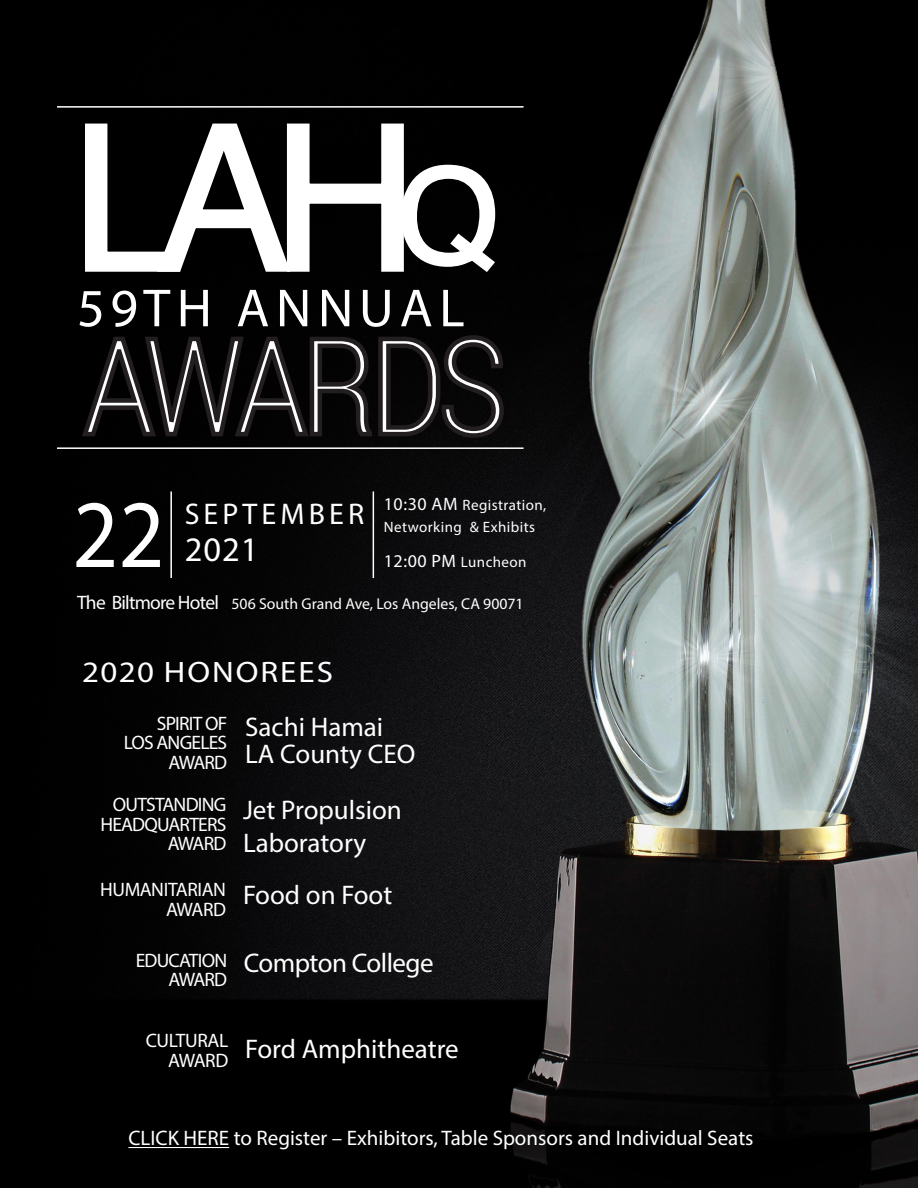
<style>
.page{position:relative;width:918px;height:1188px;background:#fff}
.page>*{position:absolute;margin:0;border:0;box-sizing:border-box;transform-origin:0 0}
.t1{font:97.2px "Myriad Pro";color:#fff;scale:.93 1}
.t2{font:54px "Myriad Pro";letter-spacing:.115em;color:#fff}
.t3{font:34.5px "Myriad Pro";color:#fff}
.t4{font:30px "Myriad Pro";letter-spacing:.14em;color:#fff}
.t5{font:29.7px "Myriad Pro";letter-spacing:.06em;color:#fff;scale:1.11 1}
.t6{font:27px "Myriad Pro";color:#fff}
.t7{font:27px "Myriad Pro";letter-spacing:-.02em;color:#fff}
.t8{font:21px "Myriad Pro";color:#fff}
.t9{font:19.5px/19.5px "Myriad Pro";letter-spacing:-.04em;color:#fff;text-align:right}
.t10{font:19.5px/19.5px "Myriad Pro";letter-spacing:-.02em;color:#fff;text-align:right}
.t11{font:15.75px "Myriad Pro";color:#fff}
.t12{font:15px/21.6px "Myriad Pro";letter-spacing:.03em;color:#fff}
.s1{font-size:18px}
.s2{font-size:19.5px}
</style>
<div class="page">
<img style="left:0;top:0;width:918px;height:1188px">
<svg style="left:84px;top:121px;width:413px;height:153px"></svg>
<hr style="left:128px;top:1147px;width:101px;height:1px;background:#fff">
<hr style="left:57px;top:106px;width:467px;height:2px;background:#fff">
<hr style="left:57px;top:447px;width:467px;height:2px;background:#fff">
<hr style="left:170px;top:491px;width:2px;height:87px;background:#fff">
<hr style="left:373px;top:491px;width:1px;height:87px;background:#fff">
<svg style="left:79px;top:333px;width:427px;height:107px"></svg>
<p class="t2" style="left:77px;top:275px;width:389px">59TH ANNUAL</p>
<p class="t1" style="left:72px;top:474px;width:101px">22</p>
<p class="t4" style="left:185px;top:495px;width:181px">SEPTEMBER</p>
<p class="t3" style="left:185px;top:528px;width:75px">2021</p>
<p class="t12" style="left:384px;top:494px;width:164px"><span class="s1">10:30 AM</span> Registration,<br>Networking &amp; Exhibits</p>
<p class="t12" style="left:384px;top:551px;width:144px"><span class="s1">12:00 PM</span> Luncheon</p>
<p class="t11" style="left:77px;top:594px;width:448px"><span class="s2">The Biltmore Hotel</span> 506 South Grand Ave, Los Angeles, CA 90071</p>
<p class="t5" style="left:82px;top:654px;width:227px">2020 HONOREES</p>
<p class="t9" style="left:124px;top:713px;width:105px">SPIRIT OF<br>LOS ANGELES<br>AWARD</p>
<p class="t9" style="left:100px;top:795px;width:128px">OUTSTANDING<br>HEADQUARTERS<br>AWARD</p>
<p class="t10" style="left:100px;top:879px;width:128px">HUMANITARIAN</p>
<p class="t9" style="left:166px;top:899px;width:62px">AWARD</p>
<p class="t9" style="left:136px;top:950px;width:93px">EDUCATION</p>
<p class="t9" style="left:169px;top:969px;width:60px">AWARD</p>
<p class="t6" style="left:245px;top:711px;width:139px">Sachi Hamai</p>
<p class="t6" style="left:245px;top:738px;width:172px">LA County CEO</p>
<p class="t6" style="left:243px;top:794px;width:160px">Jet Propulsion</p>
<p class="t6" style="left:243px;top:826px;width:125px">Laboratory</p>
<p class="t6" style="left:243px;top:879px;width:151px">Food on Foot</p>
<p class="t7" style="left:244px;top:947px;width:191px">Compton College</p>
<p class="t10" style="left:146px;top:1031px;width:84px">CULTURAL<br>AWARD</p>
<p class="t6" style="left:245px;top:1032px;width:215px">Ford Amphitheatre</p>
<p class="t8" style="left:128px;top:1125px;width:627px">CLICK HERE to Register – Exhibitors, Table Sponsors and Individual Seats</p>
</div>
